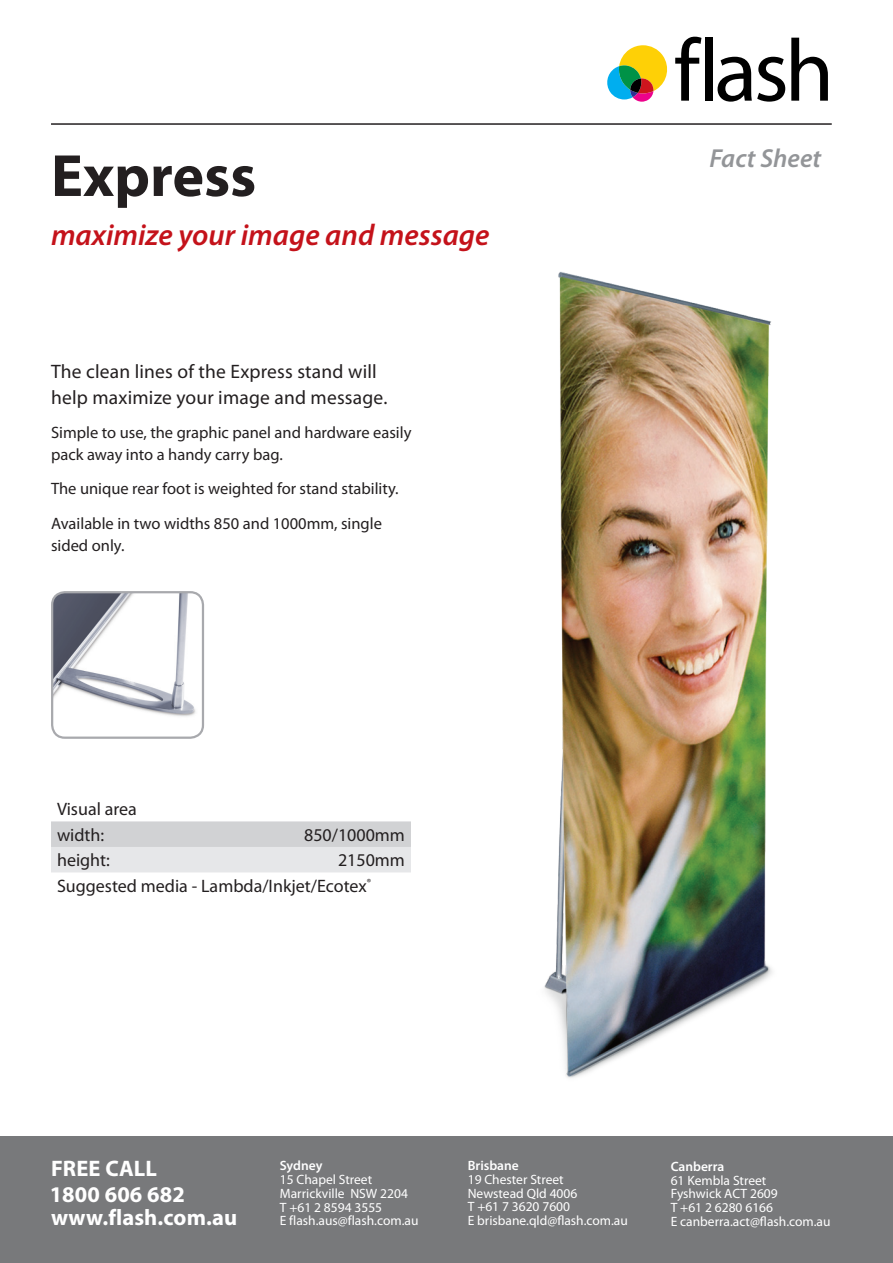
<style>
.page{position:relative;width:893px;height:1263px;background:#fff}
.page>*{position:absolute;margin:0;border:0;box-sizing:border-box;transform-origin:0 0}
.t1{font:700 60px "Myriad Pro";color:#231f20}
.t2{font:italic 600 30px "Myriad Pro";color:#c4121a}
.t3{font:italic 600 26.1px "Myriad Pro";color:#939598}
.t4{font:700 22.5px/25.8px "Myriad Pro";letter-spacing:.005em;color:#fff}
.t5{font:19.5px/25.5px "Myriad Pro";letter-spacing:.01em;color:#231f20}
.t6{font:18px/25.5px "Myriad Pro";color:#231f20}
.t7{font:16.5px/21.8px "Myriad Pro";color:#231f20}
.t8{font:13.5px/13.8px "Myriad Pro";color:#fff}
.t9{font:600 13.5px "Myriad Pro";color:#fff}
</style>
<div class="page">
<div style="left:0;top:1137px;width:893px;height:126px;background:#78797b"></div>
<div style="left:705px;top:38px;width:8px;height:63px;background:#000"></div>
<svg style="left:717px;top:57px;width:68px;height:45px"></svg>
<svg style="left:791px;top:38px;width:37px;height:63px"></svg>
<svg style="left:607px;top:37px;width:94px;height:65px"></svg>
<hr style="left:51px;top:123px;width:781px;height:2px;background:#231f20">
<img style="left:544px;top:271px;width:228px;height:807px">
<svg style="left:51px;top:821px;width:360px;height:51px;background:#dbdcde"></svg>
<img style="left:54px;top:592px;width:149px;height:144px">
<div style="left:51px;top:591px;width:153px;height:148px;border:2px solid #a8a9ad;border-radius:13px"></div>
<h1 class="t1" style="left:51px;top:137px;width:207px">Express</h1>
<h2 class="t2" style="left:51px;top:216px;width:440px">maximize your image and message</h2>
<h3 class="t5" style="left:51px;top:359px;width:338px">The clean lines of the Express stand will help maximize your image and message.</h3>
<p class="t7" style="left:51px;top:422px;width:362px">Simple to use, the graphic panel and hardware easily pack away into a handy carry bag.</p>
<p class="t7" style="left:51px;top:471px;width:349px;line-height:34.5px">The unique rear foot is weighted for stand stability.<br>Available in two widths 850 and 1000mm, single</p>
<p class="t7" style="left:51px;top:534px;width:75px">sided only.</p>
<h3 class="t6" style="left:57px;top:796px;width:81px">Visual area width:</h3>
<h3 class="t6" style="left:304px;top:822px;width:102px">850/1000mm</h3>
<h3 class="t6" style="left:57px;top:847px;width:54px">height:</h3>
<h3 class="t6" style="left:57px;top:847px;width:349px;text-indent:281px">2150mm<br>Suggested media - Lambda/Inkjet/Ecotex<sup>®</sup></h3>
<h3 class="t3" style="left:709px;top:142px;width:113px">Fact Sheet</h3>
<h3 class="t4" style="left:50px;top:1154px;width:137px">FREE CALL<br>1800 606 682</h3>
<h3 class="t4" style="left:51px;top:1204px;width:188px">www.flash.com.au</h3>
<p class="t9" style="left:280px;top:1157px;width:44px">Sydney</p>
<p class="t8" style="left:280px;top:1172px;width:140px">15 Chapel Street<br>Marrickville NSW 2204<br>T +61 2 8594 3555<br>E flash.aus@flash.com.au</p>
<p class="t9" style="left:468px;top:1157px;width:53px">Brisbane</p>
<p class="t8" style="left:468px;top:1172px;width:162px">19 Chester Street<br>Newstead Qld 4006<br>T +61 7 3620 7600<br>E brisbane.qld@flash.com.au</p>
<p class="t9" style="left:671px;top:1157px;width:55px">Canberra</p>
<p class="t8" style="left:671px;top:1173px;width:161px">61 Kembla Street<br>Fyshwick ACT 2609<br>T +61 2 6280 6166<br>E canberra.act@flash.com.au</p>
</div>
